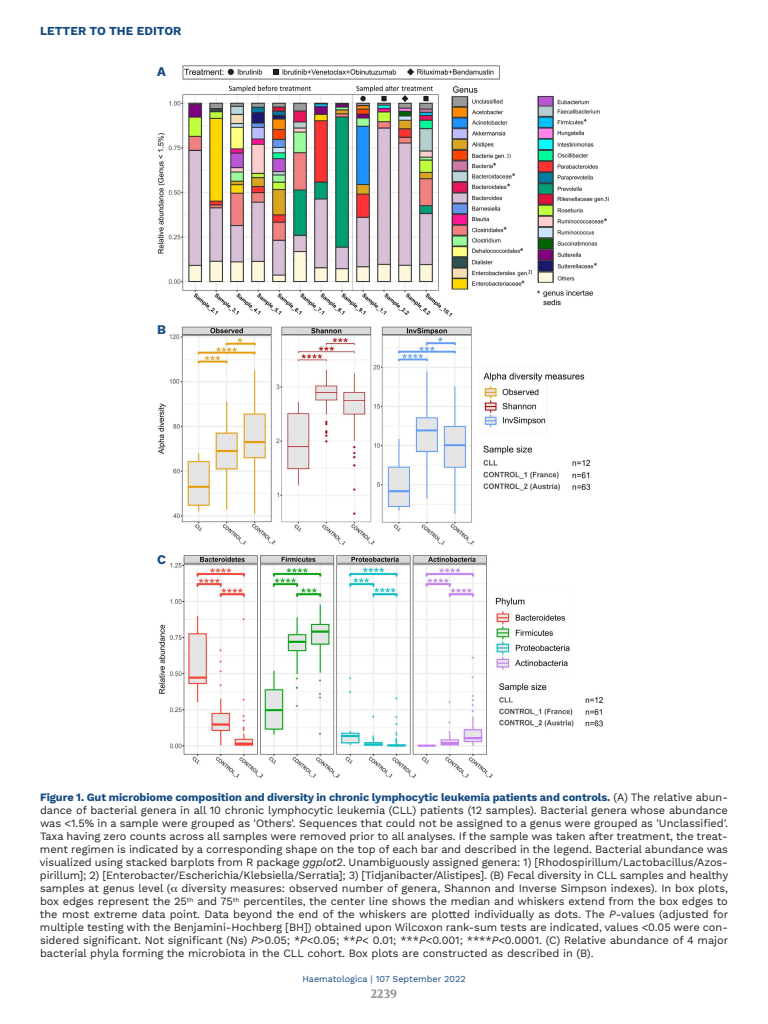
<style>
.page{position:relative;width:768px;height:1024px;background:#fff}
.page>*{position:absolute;margin:0;border:0;box-sizing:border-box;transform-origin:0 0}
.t1{font:700 13px "Work Sans";color:#134a80}
.t2{font:700 12px "Work Sans";color:#134a80}
.t3{font:700 12px "Volkhov";color:#939598}
.t4{font:11px/13px "Work Sans";letter-spacing:-.005em;color:#231f20;text-align:justify}
.t5{font:9px "Work Sans";color:#134a80}
.s1{font-weight:700;color:#134a80}
.s2{font-style:italic}
</style>
<div class="page">
<img style="left:157px;top:65px;width:452px;height:714px">
<p class="t2" style="left:40px;top:24px;width:143px">LETTER TO THE EDITOR</p>
<p class="t1" style="left:157px;top:64px;width:10px">A</p>
<p class="t1" style="left:157px;top:322px;width:10px">B</p>
<p class="t1" style="left:157px;top:552px;width:10px">C</p>
<p class="t4" style="left:40px;top:791px;width:690px"><span class="s1">Figure 1. Gut microbiome composition and diversity in chronic lymphocytic leukemia patients and controls.</span> (A) The relative abun&shy;dance of bacterial genera in all 10 chronic lymphocytic leukemia (CLL) patients (12 samples). Bacterial genera whose abundance was &lt;1.5% in a sample were grouped as 'Others'. Sequences that could not be assigned to a genus were grouped as 'Unclassified'.<br>Taxa having zero counts across all samples were removed prior to all analyses. If the sample was taken after treatment, the treat&shy;ment regimen is indicated by a corresponding shape on the top of each bar and described in the legend. Bacterial abundance was visualized using stacked barplots from R package <span class="s2">ggplot2</span>. Unambiguously assigned genera: 1) [Rhodospirillum/Lactobacillus/Azos&shy;pirillum]; 2) [Enterobacter/Escherichia/Klebsiella/Serratia]; 3) [Tidjanibacter/Alistipes]. (B) Fecal diversity in CLL samples and healthy samples at genus level ( diversity measures: observed number of genera, Shannon and Inverse Simpson indexes). In box plots, box edges represent the 25<sup>th</sup> and 75<sup>th</sup> percentiles, the center line shows the median and whiskers extend from the box edges to the most extreme data point. Data beyond the end of the whiskers are plotted individually as dots. The <span class="s2">P</span>-values (adjusted for multiple testing with the Benjamini-Hochberg [BH]) obtained upon Wilcoxon rank-sum tests are indicated, values &lt;0.05 were con&shy;sidered significant. Not significant (Ns) <span class="s2">P</span>&gt;0.05; *<span class="s2">P</span>&lt;0.05; **<span class="s2">P</span>&lt; 0.01; ***<span class="s2">P</span>&lt;0.001; ****<span class="s2">P</span>&lt;0.0001. (C) Relative abundance of 4 major bacterial phyla forming the microbiota in the CLL cohort. Box plots are constructed as described in (B).</p>
<p class="t5" style="left:302px;top:974px;width:165px">Haematologica | 107 September 2022</p>
<p class="t3" style="left:371px;top:987px;width:28px">2239</p>
</div>
